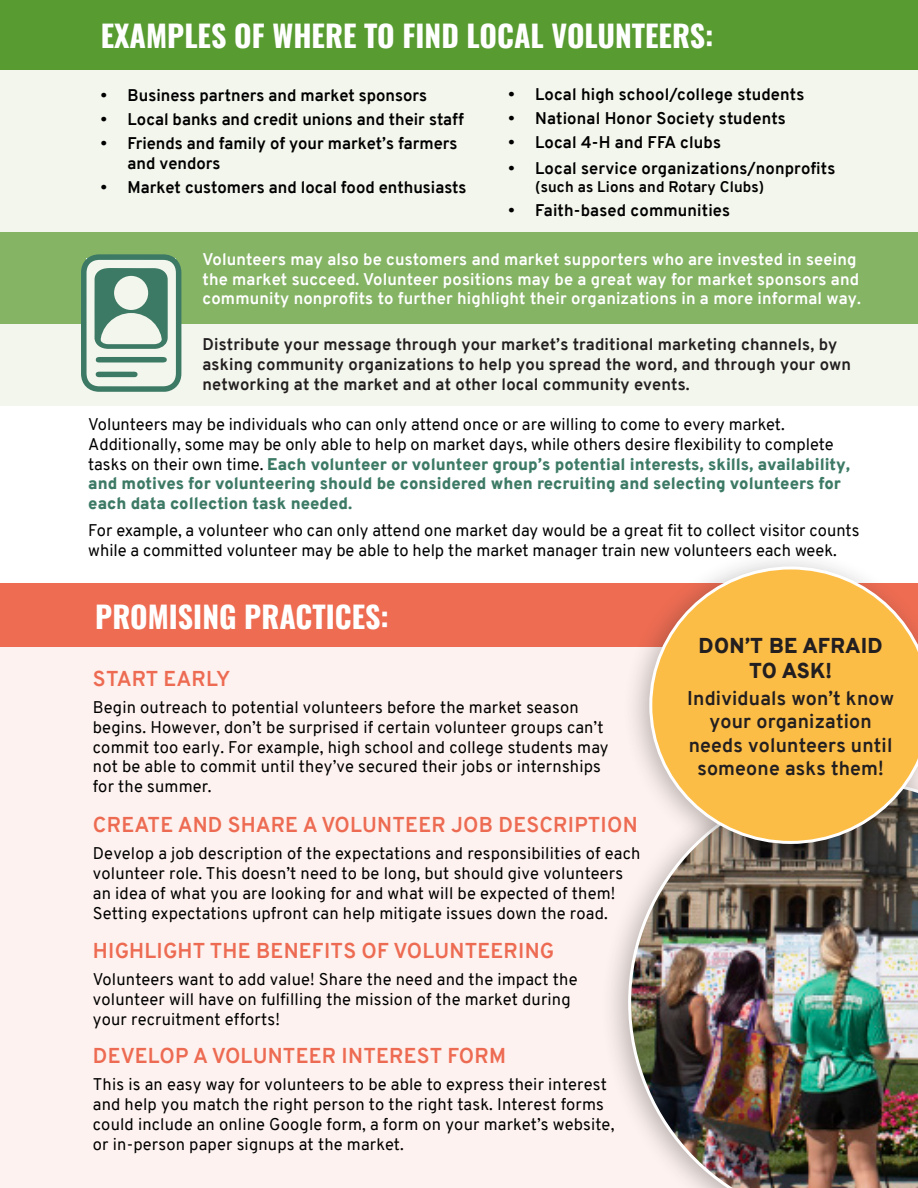
<style>
.page{position:relative;width:918px;height:1188px;background:#fff}
.page>*{position:absolute;margin:0;border:0;box-sizing:border-box;transform-origin:0 0}
.t1{font:700 30px "Oswald";color:#fff}
.t2{font:700 21px "Overpass";letter-spacing:.01em;color:#ed6b52}
.t3{font:900 21px "Overpass";letter-spacing:.01em;color:#231f20}
.t4{font:700 19.5px/23.4px "Overpass";letter-spacing:.01em;color:#231f20;text-align:center}
.t5{font:16.5px/19.8px "Overpass";letter-spacing:.01em;color:#000}
.t6{font:700 16.5px/19.8px "Overpass";color:#000}
.t7{font:700 16.5px/19.8px "Overpass";letter-spacing:.01em;color:#fff}
.t8{font:700 16.5px/19.8px "Overpass";letter-spacing:.01em;color:#231f20}
.t9{font:700 15px "Overpass";letter-spacing:.01em;color:#000}
.s1{font-weight:900;color:#3d7a66}
</style>
<div class="page">
<div style="left:0;top:27px;width:918px;height:379px;background:#f3f6ec"></div>
<div style="left:0;top:587px;width:918px;height:601px;background:#fdf2ef"></div>
<div style="left:0;top:584px;width:918px;height:63px;background:#ed6c52"></div>
<div style="left:600px;top:761px;width:318px;height:427px;background:#231f20;opacity:.3"></div>
<img style="left:628px;top:871px;width:290px;height:317px">
<div style="left:0;top:0;width:918px;height:69px;background:#589b31"></div>
<div style="left:621px;top:548px;width:297px;height:323px;background:#231f20;opacity:.3"></div>
<svg style="left:649px;top:566px;width:269px;height:278px"></svg>
<div style="left:0;top:233px;width:918px;height:91px;background:#85b465"></div>
<svg style="left:81px;top:254px;width:100px;height:138px"></svg>
<div style="left:114px;top:276px;width:34px;height:34px;background:#f3f6ec;border-radius:50%"></div>
<p class="t1" style="left:101px;top:20px;width:614px">EXAMPLES OF WHERE TO FIND LOCAL VOLUNTEERS:</p>
<p class="t6" style="left:101px;top:85px;width:328px">• Business partners and market sponsors</p>
<p class="t6" style="left:101px;top:109px;width:365px">• Local banks and credit unions and their staff</p>
<p class="t6" style="left:128px;top:133px;width:331px;text-indent:-27px">• Friends and family of your market’s farmers and vendors</p>
<p class="t6" style="left:101px;top:177px;width:367px">• Market customers and local food enthusiasts</p>
<p class="t6" style="left:508px;top:85px;width:298px">• Local high school/college students</p>
<p class="t6" style="left:508px;top:109px;width:279px">• National Honor Society students</p>
<p class="t6" style="left:508px;top:133px;width:214px">• Local 4-H and FFA clubs</p>
<p class="t6" style="left:508px;top:158px;width:329px">• Local service organizations/nonprofits</p>
<p class="t9" style="left:508px;top:176px;width:258px">• (such as Lions and Rotary Clubs)</p>
<p class="t6" style="left:508px;top:200px;width:224px">• Faith-based communities</p>
<p class="t7" style="left:202px;top:249px;width:660px">Volunteers may also be customers and market supporters who are invested in seeing the market succeed. Volunteer positions may be a great way for market sponsors and community nonprofits to further highlight their organizations in a more informal way.</p>
<p class="t8" style="left:202px;top:335px;width:650px">Distribute your message through your market’s traditional marketing channels, by asking community organizations to help you spread the word, and through your own networking at the market and at other local community events.</p>
<p class="t5" style="left:88px;top:415px;width:763px">Volunteers may be individuals who can only attend once or are willing to come to every market.<br>Additionally, some may be only able to help on market days, while others desire flexibility to complete tasks on their own time. <span class="s1">Each volunteer or volunteer group’s potential interests, skills, availability, and motives for volunteering should be considered when recruiting and selecting volunteers for each data collection task needed.</span></p>
<p class="t5" style="left:88px;top:520px;width:773px">For example, a volunteer who can only attend one market day would be a great fit to collect visitor counts while a committed volunteer may be able to help the market manager train new volunteers each week.</p>
<p class="t1" style="left:95px;top:601px;width:295px">PROMISING PRACTICES:</p>
<p class="t2" style="left:93px;top:664px;width:139px">START EARLY</p>
<p class="t5" style="left:93px;top:697px;width:517px">Begin outreach to potential volunteers before the market season begins. However, don’t be surprised if certain volunteer groups can’t commit too early. For example, high school and college students may not be able to commit until they’ve secured their jobs or internships for the summer.</p>
<p class="t2" style="left:93px;top:810px;width:546px">CREATE AND SHARE A VOLUNTEER JOB DESCRIPTION</p>
<p class="t5" style="left:93px;top:844px;width:549px">Develop a job description of the expectations and responsibilities of each volunteer role. This doesn’t need to be long, but should give volunteers an idea of what you are looking for and what will be expected of them!<br>Setting expectations upfront can help mitigate issues down the road.</p>
<p class="t2" style="left:93px;top:936px;width:463px">HIGHLIGHT THE BENEFITS OF VOLUNTEERING</p>
<p class="t5" style="left:93px;top:970px;width:486px">Volunteers want to add value! Share the need and the impact the volunteer will have on fulfilling the mission of the market during your recruitment efforts!</p>
<p class="t2" style="left:93px;top:1041px;width:415px">DEVELOP A VOLUNTEER INTEREST FORM</p>
<p class="t5" style="left:93px;top:1075px;width:523px">This is an easy way for volunteers to be able to express their interest and help you match the right person to the right task. Interest forms could include an online Google form, a form on your market’s website, or in-person paper signups at the market.</p>
<p class="t3" style="left:699px;top:630px;width:186px">DON’T BE AFRAID</p>
<p class="t3" style="left:749px;top:655px;width:85px">TO ASK!</p>
<p class="t4" style="left:687px;top:686px;width:208px">Individuals won’t know your organization needs volunteers until someone asks them!</p>
</div>
